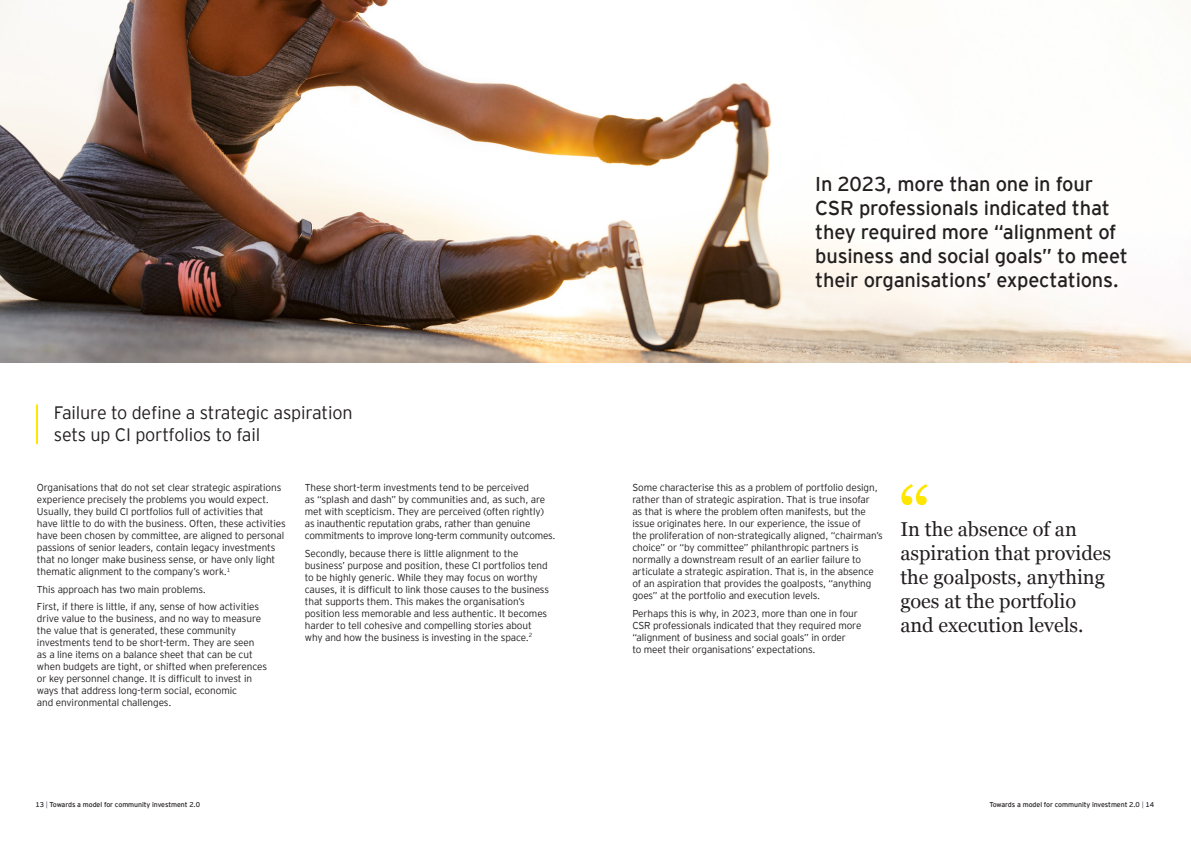
<style>
.page{position:relative;width:1191px;height:842px;background:#fff}
.page>*{position:absolute;margin:0;border:0;box-sizing:border-box;transform-origin:0 0}
.Pull_quote{font:80px "Georgia";color:#ffe600}
._20pt_copy{font:20px/24px "EY Interstate";letter-spacing:-.01em;color:#231f20}
.Pull_quote-2{font:20px/24px "Georgia";color:#231f20}
.SH1{font:300 18px/21.6px "EY Interstate";letter-spacing:-.01em;color:#231f20}
.Body{font:300 10px/12px "EY Interstate";letter-spacing:-.01em;color:#231f20}
.t1{font:7px "EY Interstate";letter-spacing:-.01em;color:#231f20}
.s1{color:#747480}
</style>
<div class="page">
<img style="left:0;top:0;width:1191px;height:362px">
<hr style="left:36px;top:404px;width:2px;height:40px;background:#ffe600">
<h2 class="SH1" style="left:54px;top:401px;width:300px">Failure to define a strategic aspiration sets up CI portfolios to fail</h2>
<p class="Body" style="left:37px;top:481px;width:250px">Organisations that do not set clear strategic aspirations experience precisely the problems you would expect.<br>Usually, they build CI portfolios full of activities that have little to do with the business. Often, these activities have been chosen by committee, are aligned to personal passions of senior leaders, contain legacy investments that no longer make business sense, or have only light thematic alignment to the company’s work.<sup>1</sup></p>
<p class="Body" style="left:37px;top:583px;width:170px">This approach has two main problems.</p>
<p class="Body" style="left:37px;top:600px;width:232px">First, if there is little, if any, sense of how activities drive value to the business, and no way to measure the value that is generated, these community investments tend to be short-term. They are seen<br>as a line items on a balance sheet that can be cut when budgets are tight, or shifted when preferences or key personnel change. It is difficult to invest in ways that address long-term social, economic<br>and environmental challenges.</p>
<p class="Body" style="left:305px;top:481px;width:252px">These short-term investments tend to be perceived<br>as “splash and dash” by communities and, as such, are met with scepticism. They are perceived (often rightly) as inauthentic reputation grabs, rather than genuine commitments to improve long-term community outcomes.</p>
<p class="Body" style="left:305px;top:547px;width:246px">Secondly, because there is little alignment to the business’ purpose and position, these CI portfolios tend to be highly generic. While they may focus on worthy causes, it is difficult to link those causes to the business that supports them. This makes the organisation’s position less memorable and less authentic. It becomes harder to tell cohesive and compelling stories about why and how the business is investing in the space.<sup>2</sup></p>
<p class="_20pt_copy" style="left:815px;top:171px;width:314px">In 2023, more than one in four CSR professionals indicated that they required more “alignment of business and social goals” to meet their organisations’ expectations.</p>
<p class="Body" style="left:632px;top:481px;width:252px">Some characterise this as a problem of portfolio design, rather than of strategic aspiration. That is true insofar<br>as that is where the problem often manifests, but the issue originates here. In our experience, the issue of<br>the proliferation of non-strategically aligned, “chairman’s choice” or “by committee” philanthropic partners is normally a downstream result of an earlier failure to articulate a strategic aspiration. That is, in the absence of an aspiration that provides the goalposts, “anything goes” at the portfolio and execution levels.</p>
<p class="Body" style="left:632px;top:607px;width:230px">Perhaps this is why, in 2023, more than one in four CSR professionals indicated that they required more “alignment of business and social goals” in order<br>to meet their organisations’ expectations.</p>
<p class="Pull_quote" style="left:898px;top:458px;width:34px">“</p>
<p class="Pull_quote-2" style="left:900px;top:517px;width:212px">In the absence of an aspiration that provides the goalposts, anything goes at the portfolio and execution levels.</p>
<p class="t1" style="left:35px;top:799px;width:166px">13 <span class="s1">|</span> Towards a model for community investment 2.0</p>
<p class="t1" style="left:989px;top:799px;width:166px">Towards a model for community investment 2.0 <span class="s1">|</span> 14</p>
</div>
